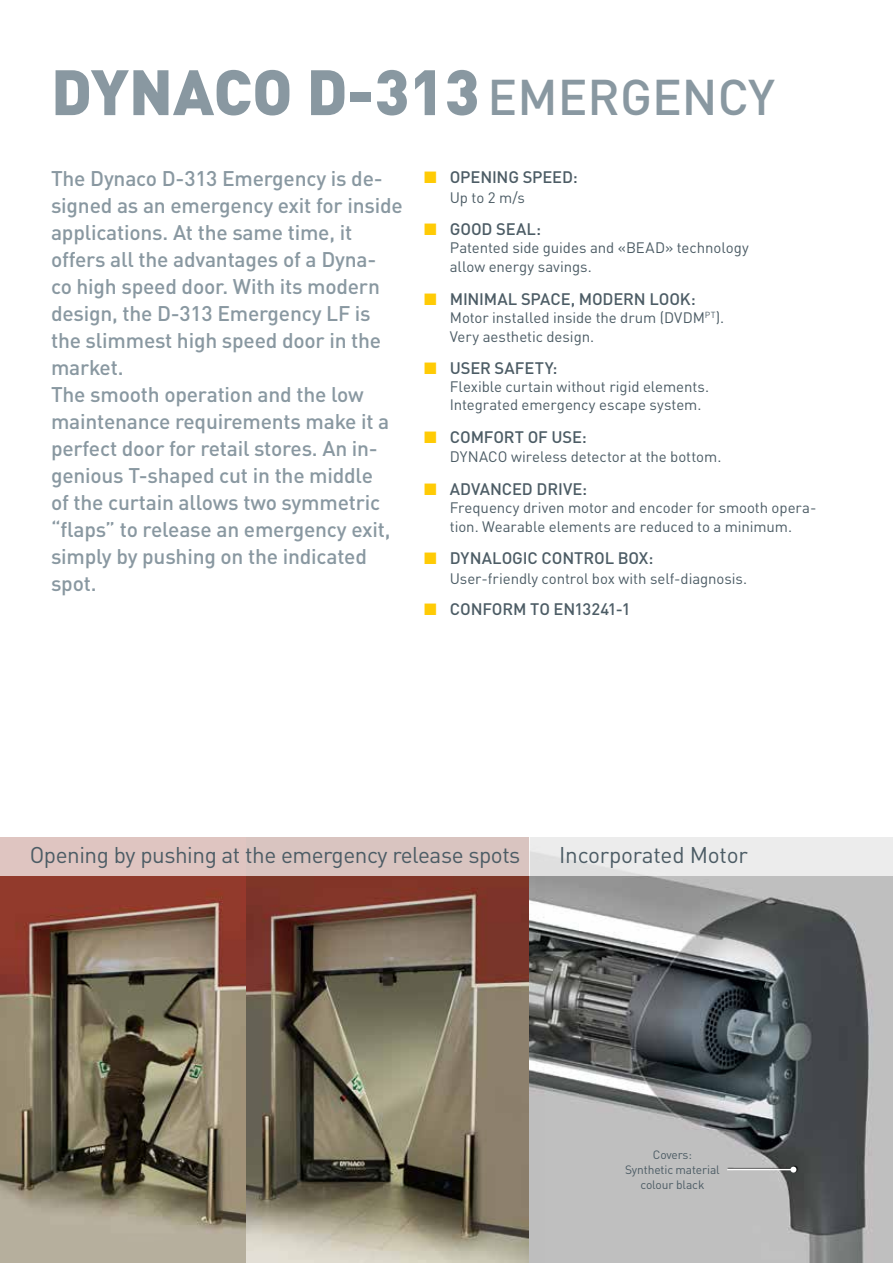
<style>
.page{position:relative;width:893px;height:1263px;background:#fff}
.page>*{position:absolute;margin:0;border:0;box-sizing:border-box;transform-origin:0 0}
.t1{font:900 63px "DINOT";color:#8998a1}
.t2{font:500 49.5px "DINOT";color:#8998a1}
.t3{font:22.5px "DINOT";letter-spacing:-.02em;color:#4c5c65}
.t4{font:500 21px/27px "DINOT";letter-spacing:-.01em;color:#8998a1}
.t5{font:500 16.5px "DINOT";letter-spacing:-.01em;color:#4c5c65}
.t6{font:15px/19.5px "DINOT";letter-spacing:-.005em;color:#4c5c65}
.t7{font:12px/15px "DINOT";letter-spacing:-.01em;color:#4c5c65;text-align:center}
.s1{color:#ffcb05}
</style>
<div class="page">
<img style="left:0;top:876px;width:529px;height:387px">
<img style="left:529px;top:876px;width:364px;height:387px">
<div style="left:0;top:838px;width:529px;height:38px;background:#d9c4c0"></div>
<div style="left:529px;top:838px;width:364px;height:38px;background:linear-gradient(to right,#e7e7e7,#eee)"></div>
<div style="left:727px;top:1165px;width:71px;height:7px;background:#000;opacity:.75"></div>
<hr style="left:727px;top:1169px;width:66px;height:1px;background:#fff">
<svg style="left:790px;top:1166px;width:6px;height:6px"></svg>
<h1 class="t1" style="left:51px;top:50px;width:430px">DYNACO D-313</h1>
<h2 class="t2" style="left:488px;top:66px;width:289px">EMERGENCY</h2>
<p class="t4" style="left:51px;top:165px;width:353px">The Dynaco D-313 Emergency is de&shy;signed as an emergency exit for inside applications. At the same time, it offers all the advantages of a Dyna-<br>co high speed door. With its modern design, the D-313 Emergency LF is the slimmest high speed door in the market.<br>The smooth operation and the low maintenance requirements make it a perfect door for retail stores. An in&shy;genious T-shaped cut in the middle<br>of the curtain allows two symmetric “flaps” to release an emergency exit, simply by pushing on the indicated spot.</p>
<p class="t5" style="left:424px;top:167px;width:155px"><span class="s1">■</span> OPENING SPEED:</p>
<p class="t6" style="left:450px;top:187px;width:76px">Up to 2 m/s</p>
<p class="t5" style="left:424px;top:218px;width:118px"><span class="s1">■</span> GOOD SEAL:</p>
<p class="t6" style="left:450px;top:238px;width:301px">Patented side guides and «BEAD» technology allow energy savings.</p>
<p class="t5" style="left:424px;top:288px;width:273px"><span class="s1">■</span> MINIMAL SPACE, MODERN LOOK:</p>
<p class="t6" style="left:450px;top:307px;width:276px">Motor installed inside the drum (DVDM<sup>PT</sup>).<br>Very aesthetic design.</p>
<p class="t5" style="left:424px;top:358px;width:135px"><span class="s1">■</span> USER SAFETY:</p>
<p class="t6" style="left:450px;top:378px;width:261px;line-height:18px">Flexible curtain without rigid elements.<br>Integrated emergency escape system.</p>
<p class="t5" style="left:424px;top:426px;width:164px"><span class="s1">■</span> COMFORT OF USE:</p>
<p class="t6" style="left:450px;top:447px;width:273px">DYNACO wireless detector at the bottom.</p>
<p class="t5" style="left:424px;top:478px;width:164px"><span class="s1">■</span> ADVANCED DRIVE:</p>
<p class="t6" style="left:450px;top:497px;width:368px">Frequency driven motor and encoder for smooth opera&shy;tion. Wearable elements are reduced to a minimum.</p>
<p class="t5" style="left:424px;top:548px;width:231px"><span class="s1">■</span> DYNALOGIC CONTROL BOX:</p>
<p class="t6" style="left:450px;top:568px;width:299px">User-friendly control box with self-diagnosis.</p>
<p class="t5" style="left:424px;top:598px;width:208px"><span class="s1">■</span> CONFORM TO EN13241-1</p>
<p class="t3" style="left:30px;top:841px;width:492px">Opening by pushing at the emergency release spots</p>
<p class="t3" style="left:559px;top:841px;width:190px">Incorporated Motor</p>
<p class="t7" style="left:625px;top:1147px;width:96px">Covers:<br>Synthetic material colour black</p>
</div>
